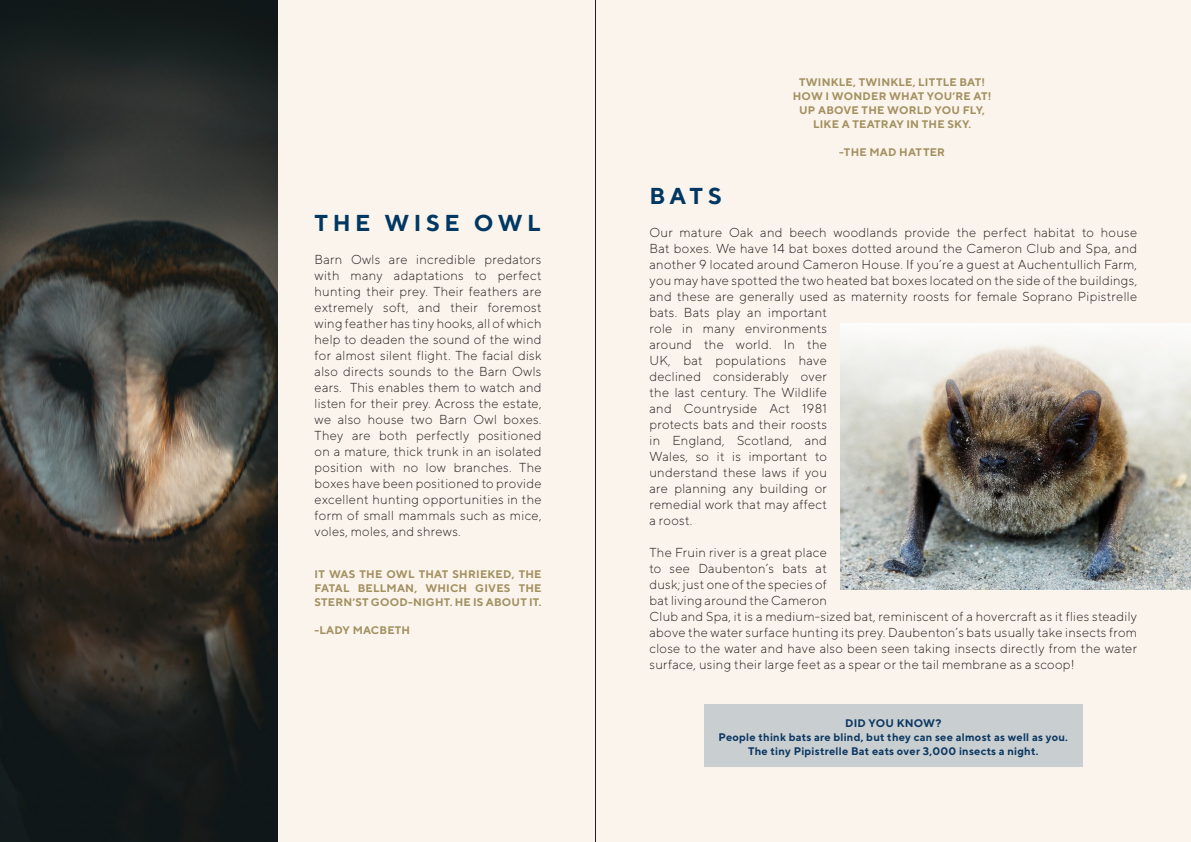
<style>
.page{position:relative;width:1191px;height:842px;background:#fbf4ec}
.page>*{position:absolute;margin:0;border:0;box-sizing:border-box;transform-origin:0 0}
.t1{font:700 23px "TT Norms";letter-spacing:.2em;color:#003863}
.t2{font:300 13px/16px "TT Norms";letter-spacing:.02em;color:#231f20}
.t3{font:700 11px "TT Norms";letter-spacing:.02em;color:#103962}
.t4{font:700 11px "TT Norms";letter-spacing:.02em;color:#a39160}
.t5{font:700 11px/14px "TT Norms";letter-spacing:.02em;color:#a29161;text-align:justify}
</style>
<div class="page">
<img style="left:0;top:0;width:277px;height:842px">
<img style="left:840px;top:323px;width:351px;height:267px">
<div style="left:704px;top:704px;width:378px;height:63px;background:#c9cfd1"></div>
<hr style="left:595px;top:0;width:1px;height:842px;background:#231f20">
<p class="t1" style="left:314px;top:208px;width:228px">THE WISE OWL</p>
<p class="t2" style="left:314px;top:251px;width:228px;text-align:justify">Barn Owls are incredible predators with many adaptations to perfect hunting their prey. Their feathers are extremely soft, and their foremost wing feather has tiny hooks, all of which help to deaden the sound of the wind for almost silent flight. The facial disk also directs sounds to the Barn Owls ears. This enables them to watch and listen for their prey. Across the estate, we also house two Barn Owl boxes.<br>They are both perfectly positioned on a mature, thick trunk in an isolated position with no low branches. The boxes have been positioned to provide excellent hunting opportunities in the form of small mammals such as mice, voles, moles, and shrews.</p>
<p class="t5" style="left:314px;top:566px;width:228px">IT WAS THE OWL THAT SHRIEKED, THE FATAL BELLMAN, WHICH GIVES THE STERN’ST GOOD-NIGHT. HE IS ABOUT IT.</p>
<p class="t5" style="left:314px;top:622px;width:97px">-LADY MACBETH</p>
<p class="t4" style="left:799px;top:75px;width:188px">TWINKLE, TWINKLE, LITTLE BAT!</p>
<p class="t4" style="left:792px;top:89px;width:200px">HOW I WONDER WHAT YOU’RE AT!</p>
<p class="t4" style="left:799px;top:103px;width:187px">UP ABOVE THE WORLD YOU FLY,</p>
<p class="t4" style="left:813px;top:117px;width:160px">LIKE A TEATRAY IN THE SKY.</p>
<p class="t4" style="left:839px;top:145px;width:107px">-THE MAD HATTER</p>
<p class="t1" style="left:649px;top:182px;width:74px">BATS</p>
<p class="t2" style="left:649px;top:224px;width:489px">Our mature Oak and beech woodlands provide the perfect habitat to house Bat boxes. We have 14 bat boxes dotted around the Cameron Club and Spa, and another 9 located around Cameron House. If you’re a guest at Auchentullich Farm, you may have spotted the two heated bat boxes located on the side of the buildings, and these are generally used as maternity roosts for female Soprano Pipistrelle bats. Bats play an important<br>role in many environments<br>around the world. In the<br>UK, bat populations have<br>declined considerably over<br>the last century. The Wildlife<br>and Countryside Act 1981<br>protects bats and their roosts<br>in England, Scotland, and<br>Wales, so it is important to<br>understand these laws if you<br>are planning any building or<br>remedial work that may affect<br>a roost.</p>
<p class="t2" style="left:649px;top:544px;width:489px">The Fruin river is a great place<br>to see Daubenton’s bats at<br>dusk; just one of the species of<br>bat living around the Cameron<br>Club and Spa, it is a medium-sized bat, reminiscent of a hovercraft as it flies steadily above the water surface hunting its prey. Daubenton’s bats usually take insects from close to the water and have also been seen taking insects directly from the water surface, using their large feet as a spear or the tail membrane as a scoop!</p>
<p class="t3" style="left:845px;top:716px;width:98px">DID YOU KNOW?</p>
<p class="t3" style="left:718px;top:730px;width:351px">People think bats are blind, but they can see almost as well as you.</p>
<p class="t3" style="left:748px;top:744px;width:292px">The tiny Pipistrelle Bat eats over 3,000 insects a night.</p>
</div>
